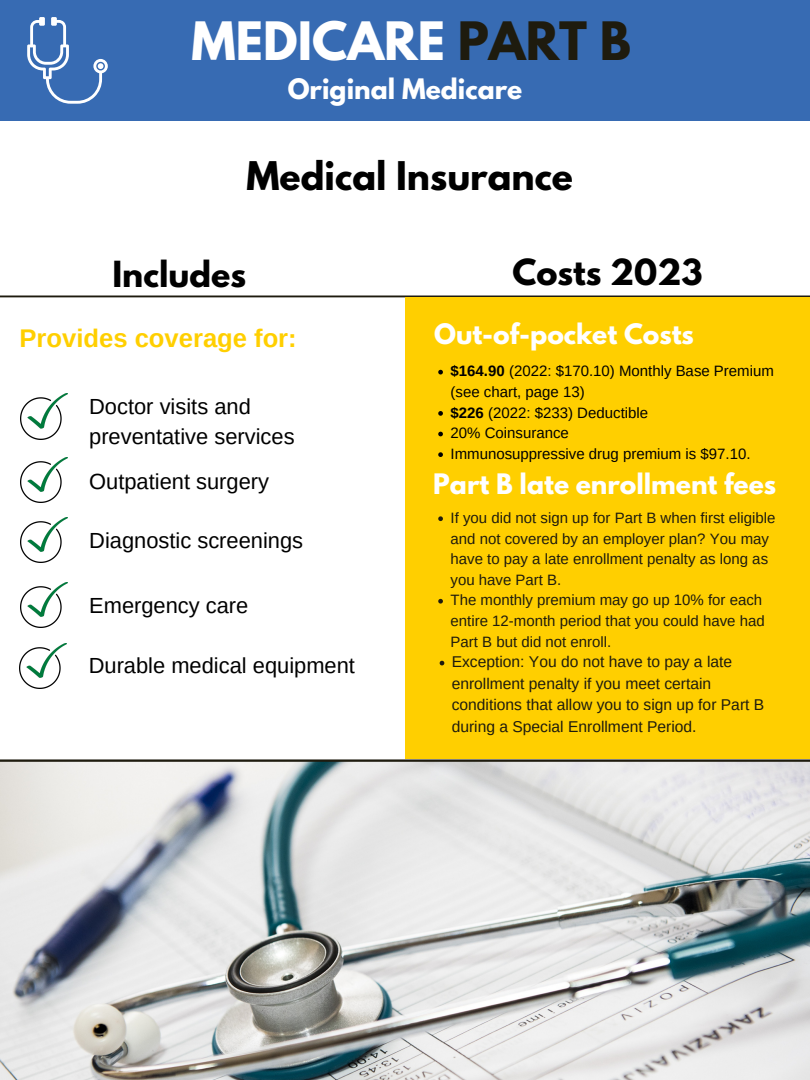
<style>
.page{position:relative;width:810px;height:1080px;background:#fff}
.page>*{position:absolute;margin:0;border:0;box-sizing:border-box;transform-origin:0 0}
.t1{font:700 46.88px "League Spartan";color:#fff}
.t2{font:700 35px "League Spartan";color:#000}
.t3{font:700 31.88px "League Spartan";color:#000}
.t4{font:700 25.56px "Arimo";color:#ffcf00}
.t5{font:700 25px "League Spartan";color:#fff}
.t6{font:21.88px "Arimo";color:#000}
.t7{font:15.62px/21.6px "Arimo";color:#1e1b0e}
.t8{font:15px/20.6px "Arimo";color:#1e1b0e}
.t9{font:15px/20.6px "Arimo";color:#000}
.s1{color:#1e1b0e}
.s2{font-weight:700}
</style>
<div class="page">
<hr style="left:0;top:296px;width:810px;height:1px;background:#1e1b0e">
<div style="left:0;top:0;width:810px;height:120px;background:#376bb3"></div>
<img style="left:0;top:762px;width:810px;height:318px">
<img style="left:20px;top:394px;width:47px;height:45px">
<img style="left:20px;top:458px;width:47px;height:45px">
<img style="left:20px;top:517px;width:47px;height:46px">
<img style="left:20px;top:643px;width:47px;height:46px">
<img style="left:20px;top:582px;width:47px;height:46px">
<div style="left:405px;top:297px;width:405px;height:462px;background:#ffcf00"></div>
<hr style="left:0;top:759px;width:810px;height:3px;background:#1e1b0e">
<svg style="left:27px;top:17px;width:81px;height:87px"></svg>
<svg style="left:438px;top:370px;width:5px;height:4px"></svg>
<svg style="left:438px;top:411px;width:5px;height:5px"></svg>
<svg style="left:438px;top:432px;width:5px;height:4px"></svg>
<svg style="left:438px;top:452px;width:5px;height:5px"></svg>
<svg style="left:438px;top:516px;width:5px;height:5px"></svg>
<svg style="left:438px;top:599px;width:5px;height:5px"></svg>
<svg style="left:440px;top:661px;width:4px;height:4px"></svg>
<p class="t1" style="left:192px;top:17px;width:441px">MEDICARE <span class="s1">PART B</span></p>
<p class="t5" style="left:288px;top:76px;width:236px">Original Medicare</p>
<p class="t2" style="left:247px;top:158px;width:328px">Medical Insurance</p>
<p class="t3" style="left:113px;top:258px;width:135px">Includes</p>
<p class="t4" style="left:20px;top:323px;width:279px">Provides coverage for:</p>
<p class="t6" style="left:89px;top:394px;width:163px">Doctor visits and</p>
<p class="t6" style="left:89px;top:424px;width:207px">preventative services</p>
<p class="t6" style="left:89px;top:469px;width:181px">Outpatient surgery</p>
<p class="t6" style="left:89px;top:528px;width:215px">Diagnostic screenings</p>
<p class="t6" style="left:89px;top:593px;width:161px">Emergency care</p>
<p class="t6" style="left:89px;top:653px;width:268px">Durable medical equipment</p>
<p class="t3" style="left:513px;top:256px;width:192px">Costs 2023</p>
<p class="t5" style="left:434px;top:322px;width:261px">Out-of-pocket Costs</p>
<p class="t9" style="left:451px;top:361px;width:325px"><span class="s2">$164.90</span> (2022: $170.10) Monthly Base Premium (see chart, page 13)</p>
<p class="t9" style="left:451px;top:402px;width:199px"><span class="s2">$226</span> (2022: $233) Deductible</p>
<p class="t9" style="left:451px;top:423px;width:120px">20% Coinsurance</p>
<p class="t9" style="left:451px;top:443px;width:302px">Immunosuppressive drug premium is $97.10.</p>
<p class="t5" style="left:433px;top:472px;width:344px">Part B late enrollment fees</p>
<p class="t8" style="left:451px;top:507px;width:327px">If you did not sign up for Part B when first eligible and not covered by an employer plan? You may have to pay a late enrollment penalty as long as you have Part B.</p>
<p class="t8" style="left:451px;top:590px;width:316px">The monthly premium may go up 10% for each entire 12-month period that you could have had<br>Part B but did not enroll.</p>
<p class="t7" style="left:452px;top:651px;width:314px">Exception: You do not have to pay a late enrollment penalty if you meet certain conditions that allow you to sign up for Part B during a Special Enrollment Period.</p>
</div>
